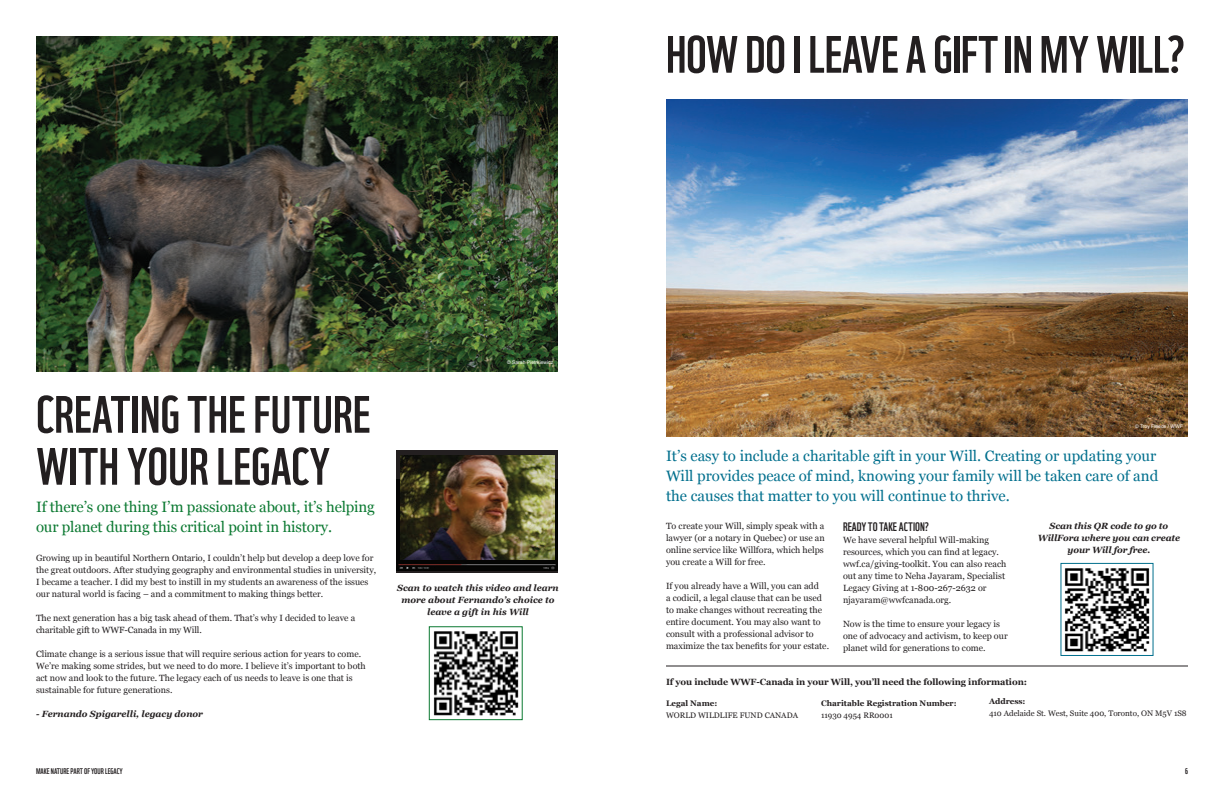
<style>
.page{position:relative;width:1224px;height:792px;background:#fff}
.page>*{position:absolute;margin:0;border:0;box-sizing:border-box;transform-origin:0 0}
.t1{font:51px/52px "WWF";color:#231f20}
.t2{font:15px/20px "Georgia";color:#006f8d}
.t3{font:15px/20px "Georgia";letter-spacing:-.01em;color:#0b7931}
.t4{font:12px "WWF";color:#231f20}
.t5{font:9px/12px "Georgia";color:#231f20}
.t6{font:italic 700 9px/12px "Georgia";color:#231f20;text-align:center}
.t7{font:700 9px "Georgia";letter-spacing:-.01em;color:#231f20}
.t8{font:8px/12px "Georgia";color:#231f20}
.t9{font:700 8px/12px "Georgia";color:#231f20}
.t10{font:8px "WWF";color:#231f20}
.t11{font:5px "Arial";color:#fff}
.s1{font-weight:700}
.s2{font-weight:400}
</style>
<div class="page">
<img style="left:36px;top:36px;width:522px;height:336px">
<img style="left:666px;top:99px;width:522px;height:337px">
<img style="left:1064px;top:568px;width:86px;height:84px">
<div style="left:1061px;top:563px;width:92px;height:93px;border:1px solid #006f8d"></div>
<div style="left:396px;top:450px;width:162px;height:122px;background:#231f20"></div>
<img style="left:397px;top:479px;width:160px;height:92px">
<img style="left:433px;top:631px;width:86px;height:85px">
<div style="left:429px;top:626px;width:94px;height:94px;border:1px solid #0b7931"></div>
<img style="left:400px;top:455px;width:154px;height:105px">
<hr style="left:666px;top:666px;width:522px;height:1px;background:#231f20">
<p class="t1" style="left:666px;top:26px;width:521px">HOW DO I LEAVE A GIFT IN MY WILL?</p>
<p class="t1" style="left:36px;top:386px;width:336px">CREATING THE FUTURE<br>WITH YOUR LEGACY</p>
<p class="t3" style="left:36px;top:497px;width:340px">If there’s one thing I’m passionate about, it’s helping our planet during this critical point in history.</p>
<p class="t5" style="left:36px;top:552px;width:342px">Growing up in beautiful Northern Ontario, I couldn’t help but develop a deep love for the great outdoors. After studying geography and environmental studies in university, I became a teacher. I did my best to instill in my students an awareness of the issues our natural world is facing – and a commitment to making things better.</p>
<p class="t5" style="left:36px;top:612px;width:321px">The next generation has a big task ahead of them. That’s why I decided to leave a charitable gift to WWF-Canada in my Will.</p>
<p class="t5" style="left:36px;top:648px;width:331px">Climate change is a serious issue that will require serious action for years to come.<br>We’re making some strides, but we need to do more. I believe it’s important to both act now and look to the future. The legacy each of us needs to leave is one that is sustainable for future generations.</p>
<p class="t6" style="left:36px;top:708px;width:169px">- Fernando Spigarelli, legacy donor</p>
<p class="t10" style="left:36px;top:766px;width:88px">MAKE NATURE PART OF YOUR LEGACY</p>
<p class="t11" style="left:507px;top:359px;width:48px">© Sarah Pietrkiewicz</p>
<p class="t6" style="left:397px;top:581px;width:163px">Scan to watch this video and learn more about Fernando’s choice to leave a gift in his Will</p>
<p class="t11" style="left:1135px;top:423px;width:49px">© Troy Fleece / WWF</p>
<p class="t2" style="left:666px;top:446px;width:494px">It’s easy to include a charitable gift in your Will. Creating or updating your<br>Will provides peace of mind, knowing your family will be taken care of and the causes that matter to you will continue to thrive.</p>
<p class="t5" style="left:666px;top:519px;width:160px;text-align:justify">To create your Will, simply speak with a lawyer (or a notary in Quebec) or use an online service like Willfora, which helps you create a Will for free.</p>
<p class="t5" style="left:666px;top:579px;width:165px">If you already have a Will, you can add<br>a codicil, a legal clause that can be used to make changes without recreating the entire document. You may also want to consult with a professional advisor to maximize the tax benefits for your estate.</p>
<p class="t4" style="left:843px;top:518px;width:88px">READY TO TAKE ACTION?</p>
<p class="t5" style="left:843px;top:533px;width:165px">We have several helpful Will-making resources, which you can find at legacy. wwf.ca/giving-toolkit. You can also reach out any time to Neha Jayaram, Specialist Legacy Giving at 1-800-267-2632 or njayaram@wwfcanada.org.</p>
<p class="t5" style="left:843px;top:617px;width:166px">Now is the time to ensure your legacy is one of advocacy and activism, to keep our planet wild for generations to come.</p>
<p class="t6" style="left:1038px;top:519px;width:144px">Scan this QR code to go to<br>WillFora where you can create your Will for free.</p>
<p class="t7" style="left:666px;top:675px;width:363px">If you include WWF-Canada in your Will, you’ll need the following information:</p>
<p class="t8" style="left:989px;top:694px;width:199px"><span class="s1">Address:<br></span>410 Adelaide St. West, Suite 400, Toronto, ON M5V 1S8</p>
<p class="t8" style="left:666px;top:697px;width:134px"><span class="s1">Legal Name:<br></span>WORLD WILDLIFE FUND CANADA</p>
<p class="t9" style="left:821px;top:697px;width:137px">Charitable Registration Number:<br><span class="s2">11930 4954 RR0001</span></p>
<p class="t10" style="left:1185px;top:766px;width:4px">6</p>
</div>
